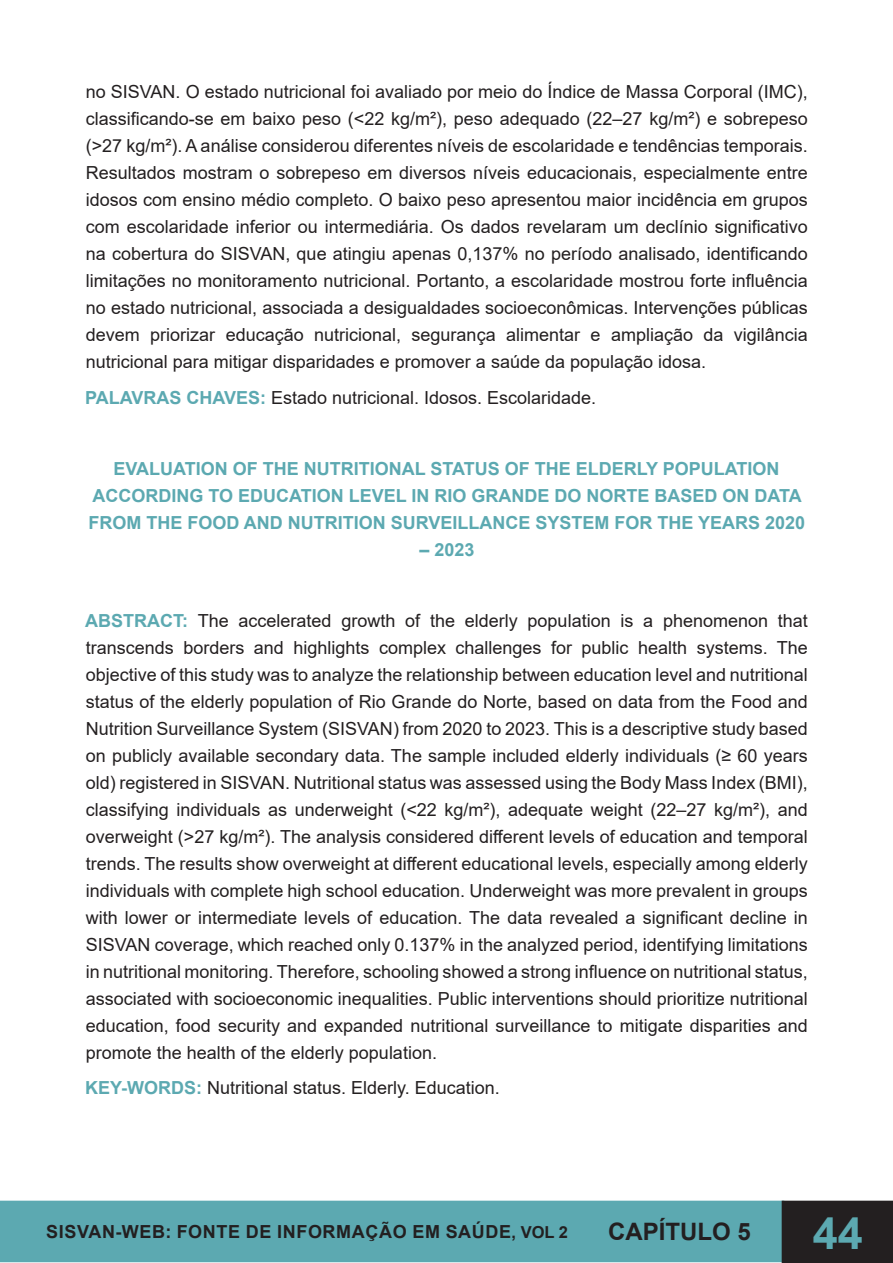
<style>
.page{position:relative;width:893px;height:1263px;background:#fff}
.page>*{position:absolute;margin:0;border:0;box-sizing:border-box;transform-origin:0 0}
.t1{font:700 45px "Arial";color:#5ca9b1}
.t2{font:700 24px "Arial";color:#231f20}
.t3{font:18px/27px "Arial";color:#231f20;text-align:justify}
.t4{font:700 18px/27px "Arial";color:#5ca9b1;text-align:center}
.t5{font:700 18px "Arial";letter-spacing:.035em;color:#231f20}
.s1{font-weight:700;color:#5ca9b1}
.s2{font-size:16.5px}
</style>
<div class="page">
<div style="left:1px;top:1201px;width:782px;height:60px;background:#5ca9b1"></div>
<div style="left:0;top:1201px;width:784px;height:61px;border:2px solid #5ca9b1"></div>
<div style="left:782px;top:1201px;width:111px;height:62px;background:#231f20"></div>
<p class="t3" style="left:86px;top:78px;width:724px">no SISVAN. O estado nutricional foi avaliado por meio do Índice de Massa Corporal (IMC), classificando-se em baixo peso (&lt;22 kg/m²), peso adequado (22–27 kg/m²) e sobrepeso (&gt;27 kg/m²). A análise considerou diferentes níveis de escolaridade e tendências temporais.<br>Resultados mostram o sobrepeso em diversos níveis educacionais, especialmente entre idosos com ensino médio completo. O baixo peso apresentou maior incidência em grupos com escolaridade inferior ou intermediária. Os dados revelaram um declínio significativo na cobertura do SISVAN, que atingiu apenas 0,137% no período analisado, identificando limitações no monitoramento nutricional. Portanto, a escolaridade mostrou forte influência no estado nutricional, associada a desigualdades socioeconômicas. Intervenções públicas devem priorizar educação nutricional, segurança alimentar e ampliação da vigilância nutricional para mitigar disparidades e promover a saúde da população idosa.</p>
<p class="t3" style="left:85px;top:384px;width:513px"><span class="s1">PALAVRAS CHAVES:</span> Estado nutricional. Idosos. Escolaridade.</p>
<p class="t4" style="left:88px;top:455px;width:718px">EVALUATION OF THE NUTRITIONAL STATUS OF THE ELDERLY POPULATION<br>ACCORDING TO EDUCATION LEVEL IN RIO GRANDE DO NORTE BASED ON DATA<br>FROM THE FOOD AND NUTRITION SURVEILLANCE SYSTEM FOR THE YEARS 2020</p>
<p class="t4" style="left:419px;top:536px;width:57px">– 2023</p>
<p class="t3" style="left:85px;top:607px;width:724px"><span class="s1">ABSTRACT:</span> The accelerated growth of the elderly population is a phenomenon that transcends borders and highlights complex challenges for public health systems. The objective of this study was to analyze the relationship between education level and nutritional status of the elderly population of Rio Grande do Norte, based on data from the Food and Nutrition Surveillance System (SISVAN) from 2020 to 2023. This is a descriptive study based on publicly available secondary data. The sample included elderly individuals (≥ 60 years old) registered in SISVAN. Nutritional status was assessed using the Body Mass Index (BMI), classifying individuals as underweight (&lt;22 kg/m²), adequate weight (22–27 kg/m²), and overweight (&gt;27 kg/m²). The analysis considered different levels of education and temporal trends. The results show overweight at different educational levels, especially among elderly individuals with complete high school education. Underweight was more prevalent in groups with lower or intermediate levels of education. The data revealed a significant decline in SISVAN coverage, which reached only 0.137% in the analyzed period, identifying limitations in nutritional monitoring. Therefore, schooling showed a strong influence on nutritional status, associated with socioeconomic inequalities. Public interventions should prioritize nutritional education, food security and expanded nutritional surveillance to mitigate disparities and promote the health of the elderly population.</p>
<p class="t3" style="left:85px;top:1074px;width:416px"><span class="s1">KEY-WORDS:</span> Nutritional status. Elderly. Education.</p>
<p class="t5" style="left:46px;top:1219px;width:523px">SISVAN-WEB: FONTE DE INFORMAÇÃO EM SAÚDE<span class="s2">, VOL 2</span></p>
<h2 class="t2" style="left:608px;top:1215px;width:144px">CAPÍTULO 5</h2>
<h1 class="t1" style="left:813px;top:1201px;width:52px">44</h1>
</div>
